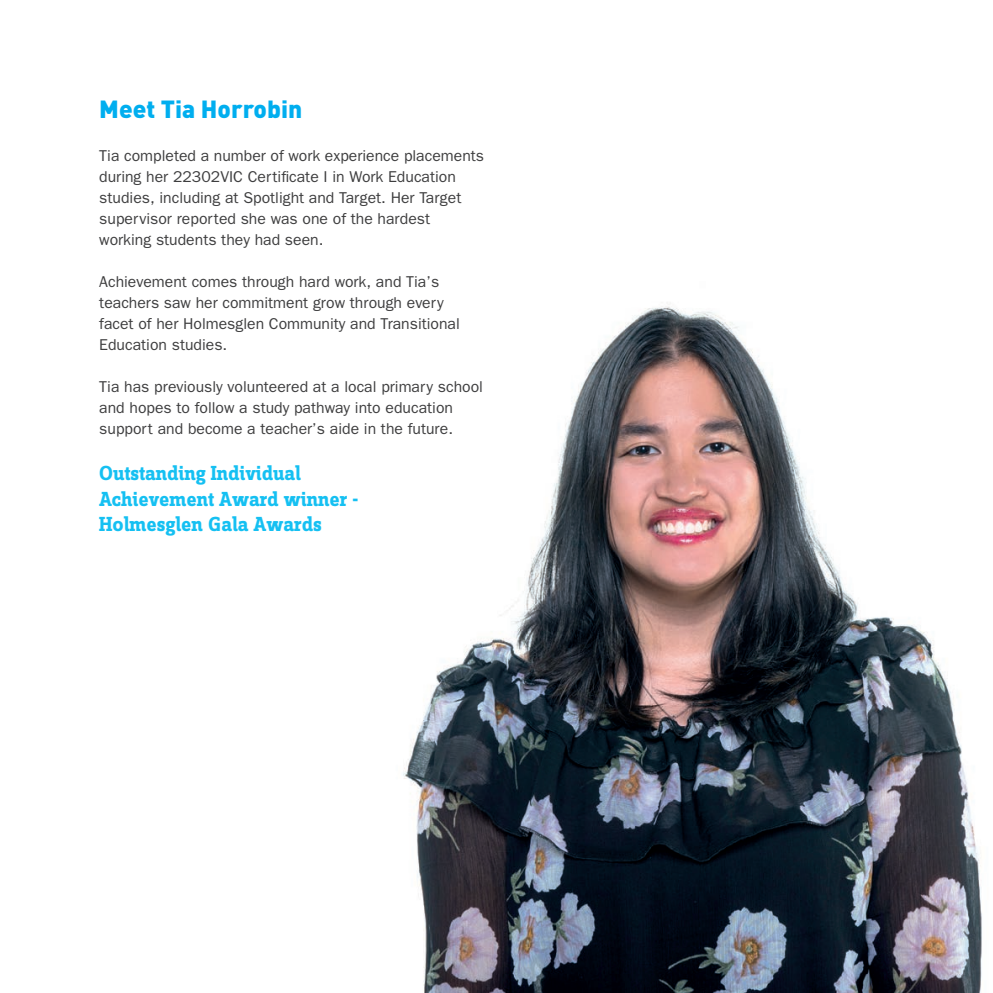
<style>
.page{position:relative;width:993px;height:993px;background:#fff}
.page>*{position:absolute;margin:0;border:0;box-sizing:border-box;transform-origin:0 0}
.t1{font:900 24.5px "DINOT";color:#00aeef}
.t2{font:700 21.18px/25.4px "Zine Slab Dis";color:#15c0f2}
.t3{font:15.75px/21px "Franklin Gothic";color:#3e3e3f}
</style>
<div class="page">
<img style="left:403px;top:306px;width:579px;height:686px">
<p class="t1" style="left:99px;top:93px;width:204px">Meet Tia Horrobin</p>
<p class="t3" style="left:99px;top:145px;width:386px">Tia completed a number of work experience placements during her 22302VIC Certificate I in Work Education studies, including at Spotlight and Target. Her Target supervisor reported she was one of the hardest working students they had seen.</p>
<p class="t3" style="left:99px;top:271px;width:362px">Achievement comes through hard work, and Tia’s teachers saw her commitment grow through every facet of her Holmesglen Community and Transitional Education studies.</p>
<p class="t3" style="left:99px;top:376px;width:385px">Tia has previously volunteered at a local primary school and hopes to follow a study pathway into education support and become a teacher’s aide in the future.</p>
<p class="t2" style="left:99px;top:461px;width:260px">Outstanding Individual<br>Achievement Award winner -<br>Holmesglen Gala Awards</p>
</div>
